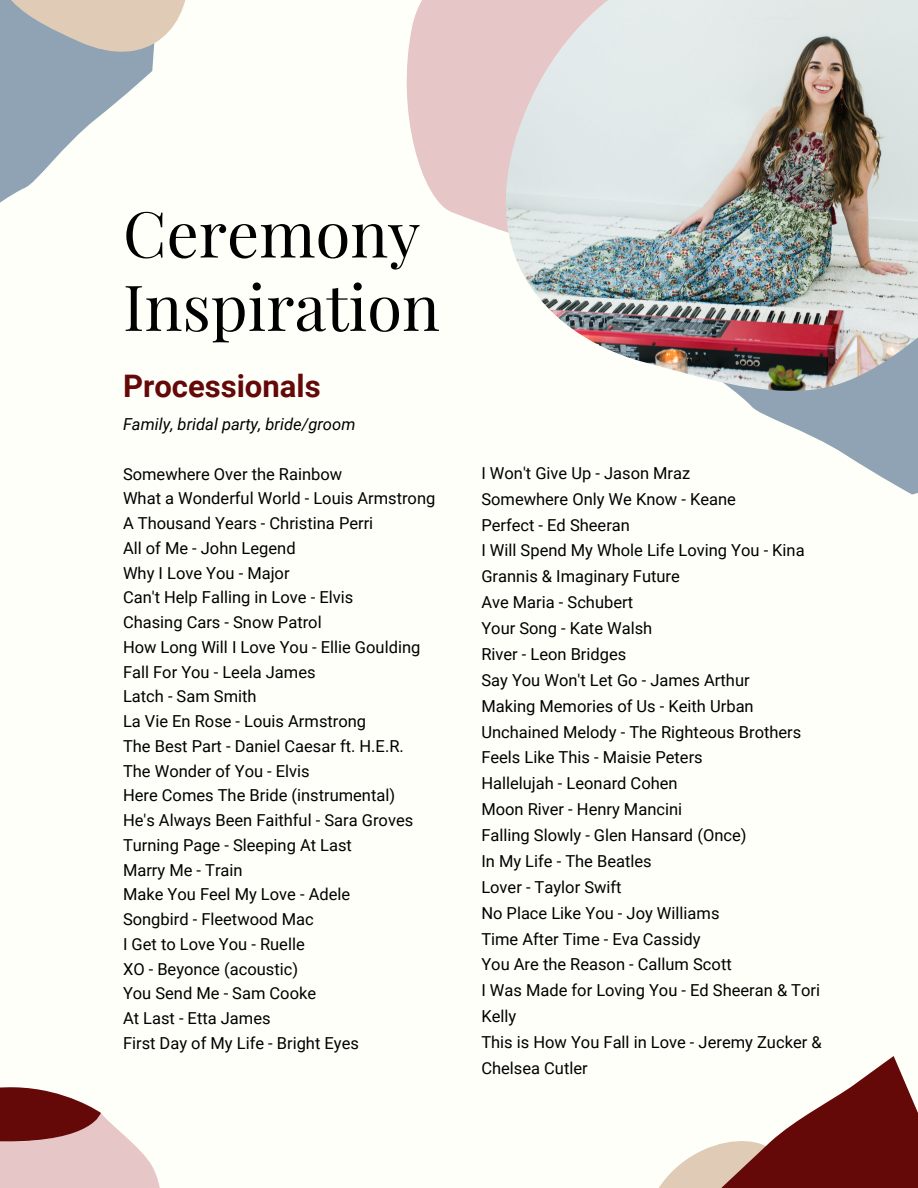
<style>
.page{position:relative;width:918px;height:1188px;background:#fffffa}
.page>*{position:absolute;margin:0;border:0;box-sizing:border-box;transform-origin:0 0}
.t1{font:63.45px/73.3px "Playfair Display";color:#000}
.t2{font:700 31.05px "Roboto";color:#640808}
.t3{font:16.5px/25.8px "Roboto";color:#000}
.t4{font:italic 16.5px "Roboto";color:#000}
</style>
<div class="page">
<svg style="left:406px;top:0;width:100px;height:232px;fill:#e6c6c7"></svg>
<svg style="left:0;top:1087px;width:160px;height:101px"></svg>
<svg style="left:740px;top:396px;width:178px;height:99px;fill:#8fa3b4"></svg>
<svg style="left:0;top:52px;width:154px;height:151px;fill:#8fa3b4"></svg>
<img style="left:506px;top:0;width:412px;height:396px">
<svg style="left:659px;top:1056px;width:259px;height:132px"></svg>
<svg style="left:0;top:0;width:186px;height:52px;background:#cbc3ba"></svg>
<p class="t1" style="left:123px;top:195px;width:318px">Ceremony<br>Inspiration</p>
<p class="t2" style="left:123px;top:368px;width:199px">Processionals</p>
<p class="t4" style="left:123px;top:415px;width:234px">Family, bridal party, bride/groom</p>
<p class="t3" style="left:123px;top:461px;width:221px">Somewhere Over the Rainbow</p>
<p class="t3" style="left:123px;top:486px;width:314px">What a Wonderful World - Louis Armstrong</p>
<p class="t3" style="left:123px;top:511px;width:252px">A Thousand Years - Christina Perri</p>
<p class="t3" style="left:123px;top:535px;width:174px">All of Me - John Legend</p>
<p class="t3" style="left:123px;top:560px;width:168px">Why I Love You - Major</p>
<p class="t3" style="left:123px;top:585px;width:232px">Can't Help Falling in Love - Elvis</p>
<p class="t3" style="left:123px;top:610px;width:200px">Chasing Cars - Snow Patrol</p>
<p class="t3" style="left:123px;top:634px;width:299px">How Long Will I Love You - Ellie Goulding</p>
<p class="t3" style="left:123px;top:659px;width:194px">Fall For You - Leela James</p>
<p class="t3" style="left:123px;top:684px;width:135px">Latch - Sam Smith</p>
<p class="t3" style="left:123px;top:709px;width:245px">La Vie En Rose - Louis Armstrong</p>
<p class="t3" style="left:123px;top:733px;width:282px">The Best Part - Daniel Caesar ft. H.E.R.</p>
<p class="t3" style="left:123px;top:758px;width:188px">The Wonder of You - Elvis</p>
<p class="t3" style="left:123px;top:783px;width:274px">Here Comes The Bride (instrumental)</p>
<p class="t3" style="left:123px;top:808px;width:292px">He's Always Been Faithful - Sara Groves</p>
<p class="t3" style="left:123px;top:832px;width:230px">Turning Page - Sleeping At Last</p>
<p class="t3" style="left:123px;top:857px;width:121px">Marry Me - Train</p>
<p class="t3" style="left:123px;top:882px;width:229px">Make You Feel My Love - Adele</p>
<p class="t3" style="left:123px;top:907px;width:192px">Songbird - Fleetwood Mac</p>
<p class="t3" style="left:123px;top:931px;width:183px">I Get to Love You - Ruelle</p>
<p class="t3" style="left:123px;top:956px;width:177px">XO - Beyonce (acoustic)</p>
<p class="t3" style="left:123px;top:981px;width:195px">You Send Me - Sam Cooke</p>
<p class="t3" style="left:123px;top:1006px;width:149px">At Last - Etta James</p>
<p class="t3" style="left:123px;top:1030px;width:237px">First Day of My Life - Bright Eyes</p>
<p class="t3" style="left:481px;top:460px;width:210px">I Won't Give Up - Jason Mraz</p>
<p class="t3" style="left:481px;top:486px;width:256px">Somewhere Only We Know - Keane</p>
<p class="t3" style="left:481px;top:512px;width:150px">Perfect - Ed Sheeran</p>
<p class="t3" style="left:481px;top:538px;width:325px">I Will Spend My Whole Life Loving You - Kina<br>Grannis &amp; Imaginary Future</p>
<p class="t3" style="left:481px;top:590px;width:153px">Ave Maria - Schubert</p>
<p class="t3" style="left:481px;top:615px;width:172px">Your Song - Kate Walsh</p>
<p class="t3" style="left:481px;top:641px;width:146px">River - Leon Bridges</p>
<p class="t3" style="left:481px;top:667px;width:270px">Say You Won't Let Go - James Arthur</p>
<p class="t3" style="left:481px;top:693px;width:274px">Making Memories of Us - Keith Urban</p>
<p class="t3" style="left:481px;top:719px;width:321px">Unchained Melody - The Righteous Brothers</p>
<p class="t3" style="left:481px;top:745px;width:223px">Feels Like This - Maisie Peters</p>
<p class="t3" style="left:481px;top:771px;width:198px">Hallelujah - Leonard Cohen</p>
<p class="t3" style="left:481px;top:797px;width:202px">Moon River - Henry Mancini</p>
<p class="t3" style="left:481px;top:822px;width:267px">Falling Slowly - Glen Hansard (Once)</p>
<p class="t3" style="left:481px;top:848px;width:172px">In My Life - The Beatles</p>
<p class="t3" style="left:481px;top:874px;width:142px">Lover - Taylor Swift</p>
<p class="t3" style="left:481px;top:900px;width:240px">No Place Like You - Joy Williams</p>
<p class="t3" style="left:481px;top:926px;width:221px">Time After Time - Eva Cassidy</p>
<p class="t3" style="left:481px;top:952px;width:252px">You Are the Reason - Callum Scott</p>
<p class="t3" style="left:481px;top:978px;width:340px">I Was Made for Loving You - Ed Sheeran &amp; Tori<br>Kelly</p>
<p class="t3" style="left:481px;top:1029px;width:342px">This is How You Fall in Love - Jeremy Zucker &amp;<br>Chelsea Cutler</p>
</div>
